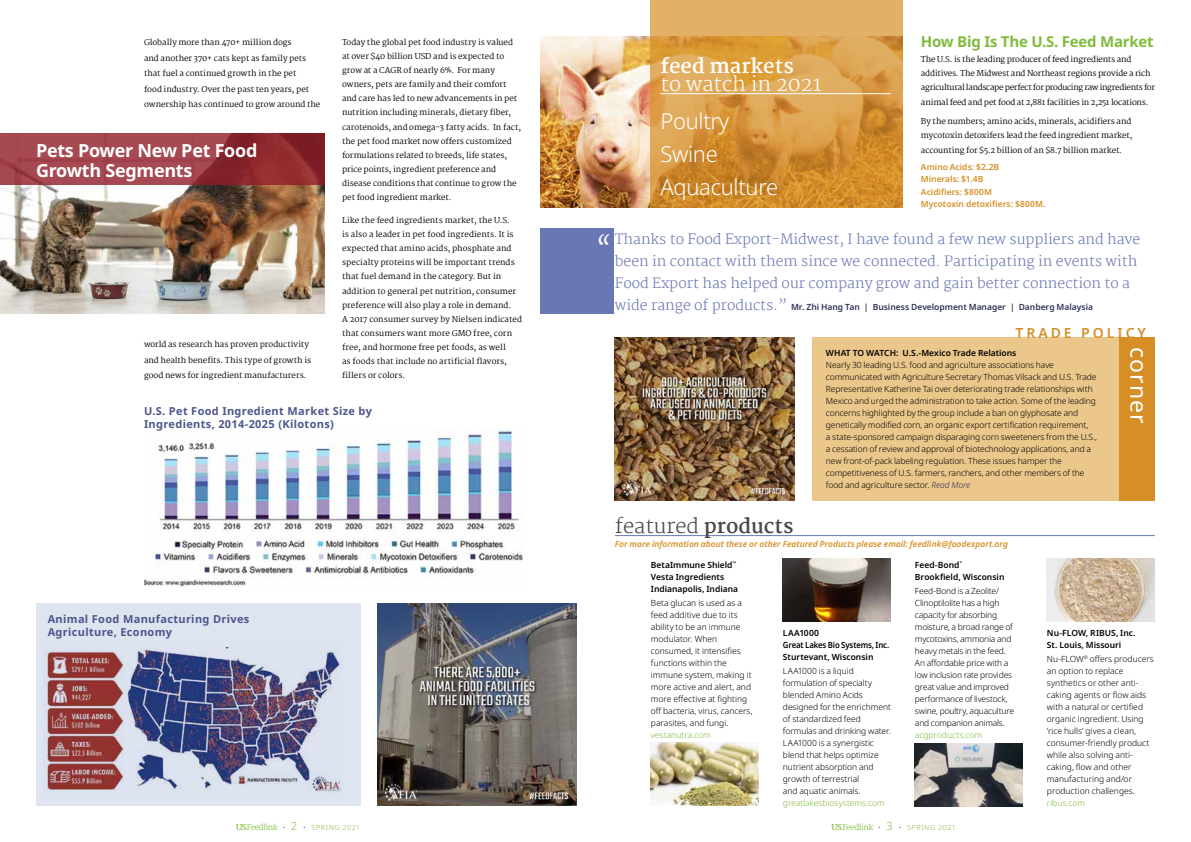
<style>
.page{position:relative;width:1191px;height:842px;background:#fff}
.page>*{position:absolute;margin:0;border:0;box-sizing:border-box;transform-origin:0 0}
.t1{font:200 30px "Martel";color:#fff}
.t2{font:23px "Noto Sans";letter-spacing:.05em;color:#fff}
.t3{font:300 22px/33px "Noto Sans";letter-spacing:-.015em;color:#fff}
.t4{font:200 20px "Martel";color:#484848}
.t5{font:200 20px "Martel";color:#fff}
.t6{font:700 20px "Martel";color:#fff}
.t7{font:700 18px/20px "Noto Sans";letter-spacing:-.015em;color:#fff}
.t8{font:700 15px "Noto Sans";letter-spacing:-.015em;color:#80bb3d}
.t9{font:200 14px/22px "Martel";color:#6978b5}
.t10{font:600 14px "Noto Sans";letter-spacing:.21em;color:#d68f26}
.t11{font:700 11px/13px "Noto Sans";letter-spacing:.03em;color:#4c578b}
.t12{font:300 8.5px/12px "Noto Sans";letter-spacing:-.01em;color:#000}
.t13{font:600 8.5px/12px "Noto Sans";color:#000}
.t14{font:italic 600 8.5px "Noto Sans";color:#d68f26}
.t15{font:600 8.5px "Noto Sans";color:#2d3155}
.t16{font:600 8.5px/12.5px "Noto Sans";color:#d68f26}
.t17{font:300 8.5px "Noto Sans";color:#80bb3d}
.t18{font:8px/14.1px "Martel";color:#000}
.t19{font:8px/14.4px "Martel";letter-spacing:-.025em;color:#000}
.t20{font:300 7px "Noto Sans";color:#80bb3d}
.t21{font:600 2.9px "Noto Sans";color:#000}
.s1{font-family:"Martel";font-weight:200;font-size:14px;color:#6978b5}
.s2{font-style:italic;color:#2d3155}
.s3{font-weight:700}
.s4{font-family:"Martel";font-weight:700;font-size:8px}
.s5{font-family:"Martel";font-weight:700;font-size:5px}
.s6{font-family:"Martel";font-size:8px}
.s7{color:#4c578b}
.s8{font-size:11px}
</style>
<div class="page">
<div style="left:36px;top:603px;width:324px;height:203px;background:#dfe4f1"></div>
<img style="left:43px;top:647px;width:298px;height:146px">
<img style="left:540px;top:36px;width:111px;height:171px">
<img style="left:651px;top:743px;width:108px;height:63px">
<img style="left:783px;top:558px;width:108px;height:63px">
<img style="left:1047px;top:558px;width:108px;height:63px">
<img style="left:915px;top:743px;width:108px;height:63px">
<hr style="left:615px;top:535px;width:540px;height:1px;background:#6978b5">
<img style="left:0;top:185px;width:324px;height:128px">
<img style="left:615px;top:338px;width:180px;height:163px">
<img style="left:378px;top:603px;width:198px;height:203px">
<svg style="left:0;top:133px;width:324px;height:52px;background:#9b3c44"></svg>
<svg style="left:651px;top:0;width:252px;height:207px;background:#d89c46"></svg>
<hr style="left:661px;top:93px;width:230px;height:1px;background:#fff">
<div style="left:540px;top:228px;width:73px;height:86px;background:#6978b5"></div>
<div style="left:1119px;top:338px;width:36px;height:163px;background:#d68f26"></div>
<div style="left:813px;top:338px;width:306px;height:163px;background:#ecc78b"></div>
<img style="left:144px;top:430px;width:378px;height:156px">
<p class="t18" style="left:144px;top:34px;width:178px;line-height:15.6px">Globally more than 470+ million dogs<br>and another 370+ cats kept as family pets that fuel a continued growth in the pet<br>food industry. Over the past ten years, pet ownership has continued to grow around the</p>
<h3 class="t7" style="left:36px;top:140px;width:223px">Pets Power New Pet Food<br>Growth Segments</h3>
<p class="t18" style="left:144px;top:336px;width:169px;line-height:15.6px">world as research has proven productivity and health benefits. This type of growth is good news for ingredient manufacturers.</p>
<p class="t18" style="left:342px;top:35px;width:181px">Today the global pet food industry is valued at over $40 billion USD and is expected to grow at a CAGR of nearly 6%. For many owners, pets are family and their comfort and care has led to new advancements in pet nutrition including minerals, dietary fiber, carotenoids, and omega-3 fatty acids. In fact, the pet food market now offers customized formulations related to breeds, life states, price points, ingredient preference and disease conditions that continue to grow the pet food ingredient market.</p>
<p class="t18" style="left:342px;top:213px;width:181px">Like the feed ingredients market, the U.S.<br>is also a leader in pet food ingredients. It is expected that amino acids, phosphate and specialty proteins will be important trends that fuel demand in the category. But in addition to general pet nutrition, consumer preference will also play a role in demand.<br>A 2017 consumer survey by Nielsen indicated that consumers want more GMO free, corn free, and hormone free pet foods, as well<br>as foods that include no artificial flavors, fillers or colors.</p>
<p class="t11" style="left:144px;top:404px;width:229px">U.S. Pet Food Ingredient Market Size by<br>Ingredients, 2014-2025 (Kilotons)</p>
<p class="t11" style="left:48px;top:613px;width:203px">Animal Food Manufacturing Drives<br>Agriculture, Economy</p>
<h3 class="t6" style="left:661px;top:54px;width:135px">feed markets</h3>
<h3 class="t5" style="left:661px;top:72px;width:163px">to watch in 2021</h3>
<h3 class="t3" style="left:661px;top:105px;width:119px">Poultry<br>Swine<br>Aquaculture</h3>
<h3 class="t8" style="left:921px;top:31px;width:234px">How Big Is The U.S. Feed Market</h3>
<p class="t19" style="left:921px;top:52px;width:235px">The U.S. is the leading producer of feed ingredients and additives. The Midwest and Northeast regions provide a rich agricultural landscape perfect for producing raw ingredients for animal feed and pet food at 2,881 facilities in 2,251 locations.</p>
<p class="t18" style="left:921px;top:114px;width:213px;line-height:14.4px">By the numbers; amino acids, minerals, acidifiers and mycotoxin detoxifers lead the feed ingredient market, accounting for $5.2 billion of an $8.7 billion market.</p>
<p class="t16" style="left:921px;top:161px;width:126px">Amino Acids: $2.2B<br>Minerals: $1.4B<br>Acidifiers: $800M<br>Mycotoxin detoxifiers: $800M.</p>
<h3 class="t9" style="left:615px;top:228px;width:527px">Thanks to Food Export-Midwest, I have found a few new suppliers and have been in contact with them since we connected. Participating in events with<br>Food Export has helped our company grow and gain better connection to a</h3>
<p class="t15" style="left:615px;top:301px;width:480px"><span class="s1">wide range of products.”</span> Mr. Zhi Hang Tan | Business Development Manager | Danberg Malaysia</p>
<h1 class="t1" style="left:596px;top:231px;width:18px">‘‘</h1>
<h3 class="t10" style="left:1015px;top:323px;width:132px">TRADE POLICY</h3>
<h2 class="t2" style="left:1155px;top:347px;width:78px;rotate:90deg">corner</h2>
<p class="t13" style="left:826px;top:347px;width:192px">WHAT TO WATCH: U.S.-Mexico Trade Relations</p>
<p class="t12" style="left:826px;top:359px;width:273px">Nearly 30 leading U.S. food and agriculture associations have communicated with Agriculture Secretary Thomas Vilsack and U.S. Trade Representative Katherine Tai over deteriorating trade relationships with Mexico and urged the administration to take action. Some of the leading concerns highlighted by the group include a ban on glyphosate and genetically modified corn, an organic export certification requirement,<br>a state-sponsored campaign disparaging corn sweeteners from the U.S., a cessation of review and approval of biotechnology applications, and a new front-of-pack labeling regulation. These issues hamper the competitiveness of U.S. farmers, ranchers, and other members of the food and agriculture sector. <span class="s2">Read More</span></p>
<h3 class="t4" style="left:615px;top:514px;width:180px">featured <span class="s3">products</span></h3>
<p class="t14" style="left:615px;top:538px;width:395px">For more information about these or other Featured Products please email: feedlink@foodexport.org</p>
<p class="t13" style="left:651px;top:558px;width:89px">BetaImmune Shield<sup>™<br></sup>Vesta Ingredients<br>Indianapolis, Indiana</p>
<p class="t12" style="left:651px;top:597px;width:103px">Beta glucan is used as a feed additive due to its ability to be an immune modulator. When consumed, it intensifies functions within the immune system, making it more active and alert, and more effective at fighting off bacteria, virus, cancers, parasites, and fungi.</p>
<p class="t17" style="left:651px;top:728px;width:61px">vestanutra.com</p>
<p class="t13" style="left:783px;top:627px;width:108px">LAA1000<br>Great Lakes Bio Systems, Inc.<br>Sturtevant, Wisconsin</p>
<p class="t12" style="left:783px;top:665px;width:110px">LAA1000 is a liquid formulation of specialty blended Amino Acids designed for the enrichment of standardized feed formulas and drinking water.<br>LAA1000 is a synergistic blend that helps optimize nutrient absorption and growth of terrestrial<br>and aquatic animals.</p>
<p class="t17" style="left:783px;top:797px;width:103px">greatlakesbiosystems.com</p>
<p class="t13" style="left:915px;top:558px;width:46px">Feed-Bond</p>
<p class="t21" style="left:960px;top:560px;width:4px">®</p>
<p class="t13" style="left:915px;top:570px;width:91px">Brookfield, Wisconsin</p>
<p class="t12" style="left:915px;top:585px;width:101px">Feed-Bond is a Zeolite/<br>Clinoptilolite has a high capacity for absorbing moisture, a broad range of mycotoxins, ammonia and heavy metals in the feed.<br>An affordable price with a low inclusion rate provides great value and improved performance of livestock, swine, poultry, aquaculture and companion animals.</p>
<p class="t17" style="left:915px;top:728px;width:69px">acgproducts.com</p>
<p class="t13" style="left:1047px;top:627px;width:90px">Nu-FLOW, RIBUS, Inc.<br>St. Louis, Missouri</p>
<p class="t12" style="left:1047px;top:653px;width:108px">Nu-FLOW<sup>®</sup> offers producers an option to replace synthetics or other anti&shy;caking agents or flow aids with a natural or certified organic ingredient. Using ‘rice hulls’ gives a clean, consumer-friendly product while also solving anti&shy;caking, flow and other manufacturing and/or production challenges.</p>
<p class="t17" style="left:1047px;top:797px;width:40px">ribus.com</p>
<p class="t20" style="left:236px;top:822px;width:125px"><span class="s4">U</span><span class="s5">.</span><span class="s4">S</span><span class="s5">.</span><span class="s6">Feedlink</span> <span class="s7">•</span> <span class="s8">2</span> <span class="s7">•</span> S P R I NG 20 21</p>
<p class="t20" style="left:832px;top:822px;width:125px"><span class="s4">U</span><span class="s5">.</span><span class="s4">S</span><span class="s5">.</span><span class="s6">Feedlink</span> <span class="s7">•</span> <span class="s8">3</span> <span class="s7">•</span> SP R I N G 2 0 2 1</p>
</div>
